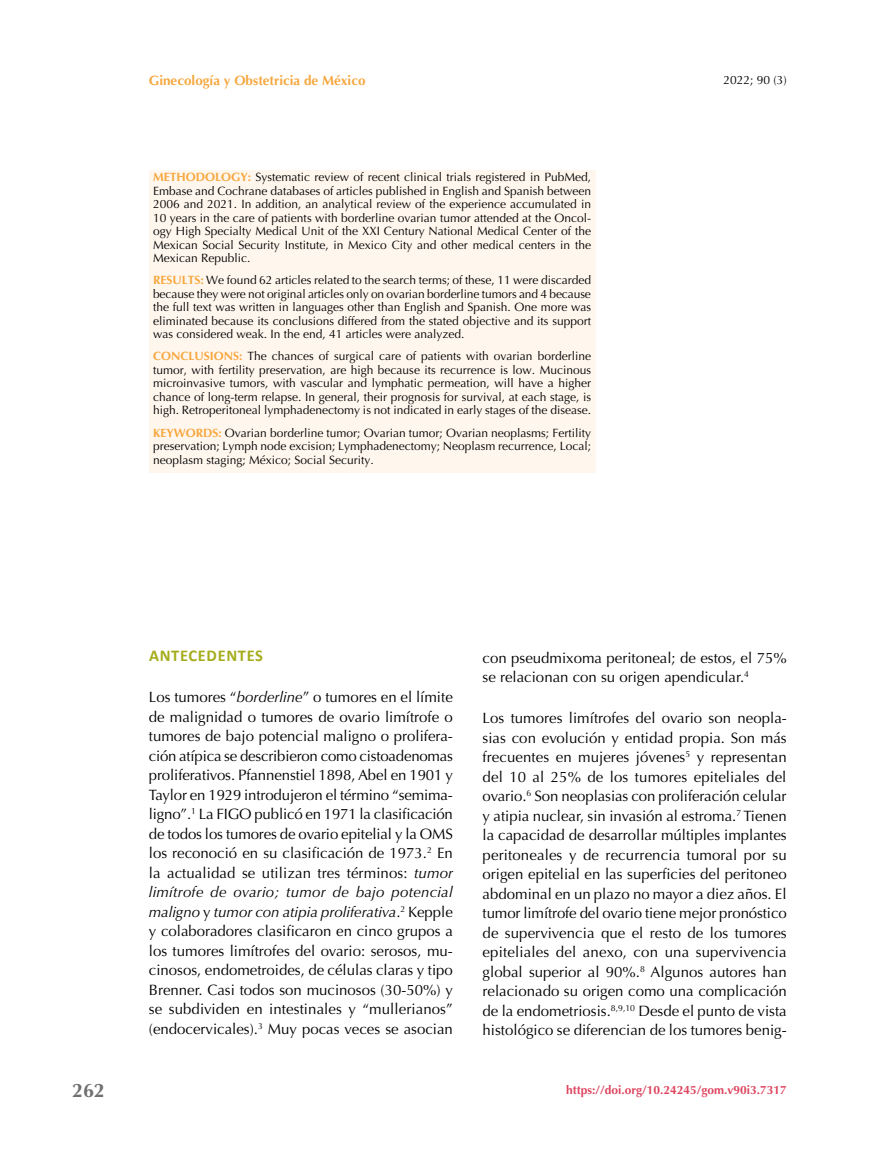
<style>
.page{position:relative;width:893px;height:1149px;background:#fff}
.page>*{position:absolute;margin:0;border:0;box-sizing:border-box;transform-origin:0 0}
.t1{font:700 19.5px "Optima";color:#706f6f}
.t2{font:700 16.5px "Calibri";letter-spacing:.04em;color:#a5ad1d}
.t3{font:15px/19.5px "Optima";color:#000;text-align:justify}
.t4{font:700 13.5px "Optima";color:#f7a73e}
.t5{font:12px/13.5px "Optima";color:#000;text-align:justify}
.t6{font:700 12px "Optima";color:#de465f}
.s1{font-weight:700;color:#f7a73e}
.s2{font-style:italic}
</style>
<div class="page">
<div style="left:149px;top:170px;width:446px;height:302px;background:#fff7ee"></div>
<p class="t4" style="left:149px;top:73px;width:218px">Ginecología y Obstetricia de México</p>
<p class="t5" style="left:153px;top:170px;width:440px"><span class="s1">METHODOLOGY:</span> Systematic review of recent clinical trials registered in PubMed, Embase and Cochrane databases of articles published in English and Spanish between 2006 and 2021. In addition, an analytical review of the experience accumulated in 10 years in the care of patients with borderline ovarian tumor attended at the Oncol&shy;ogy High Specialty Medical Unit of the XXI Century National Medical Center of the Mexican Social Security Institute, in Mexico City and other medical centers in the Mexican Republic.</p>
<p class="t5" style="left:153px;top:273px;width:439px"><span class="s1">RESULTS:</span> We found 62 articles related to the search terms; of these, 11 were discarded because they were not original articles only on ovarian borderline tumors and 4 because the full text was written in languages other than English and Spanish. One more was eliminated because its conclusions differed from the stated objective and its support was considered weak. In the end, 41 articles were analyzed.</p>
<p class="t5" style="left:153px;top:349px;width:440px"><span class="s1">CONCLUSIONS:</span> The chances of surgical care of patients with ovarian borderline tumor, with fertility preservation, are high because its recurrence is low. Mucinous microinvasive tumors, with vascular and lymphatic permeation, will have a higher chance of long-term relapse. In general, their prognosis for survival, at each stage, is high. Retroperitoneal lymphadenectomy is not indicated in early stages of the disease.</p>
<p class="t5" style="left:153px;top:425px;width:439px"><span class="s1">KEYWORDS:</span> Ovarian borderline tumor; Ovarian tumor; Ovarian neoplasms; Fertility preservation; Lymph node excision; Lymphadenectomy; Neoplasm recurrence, Local; neoplasm staging; México; Social Security.</p>
<p class="t5" style="left:723px;top:74px;width:65px">2022; 90 (3)</p>
<h1 class="t1" style="left:72px;top:1079px;width:34px">262</h1>
<p class="t2" style="left:149px;top:645px;width:115px">ANTECEDENTES</p>
<p class="t3" style="left:149px;top:687px;width:306px">Los tumores “<span class="s2">borderline</span>” o tumores en el límite de malignidad o tumores de ovario limítrofe o tumores de bajo potencial maligno o prolifera&shy;ción atípica se describieron como cistoadenomas proliferativos. Pfannenstiel 1898, Abel en 1901 y Taylor en 1929 introdujeron el término “semima&shy;ligno”.<sup>1</sup> La FIGO publicó en 1971 la clasificación de todos los tumores de ovario epitelial y la OMS los reconoció en su clasificación de 1973.<sup>2</sup> En la actualidad se utilizan tres términos: <span class="s2">tumor limítrofe de ovario; tumor de bajo potencial maligno</span> y <span class="s2">tumor con atipia proliferativa</span>.<sup>2</sup> Kepple y colaboradores clasificaron en cinco grupos a los tumores limítrofes del ovario: serosos, mu&shy;cinosos, endometroides, de células claras y tipo Brenner. Casi todos son mucinosos (30-50%) y se subdividen en intestinales y “mullerianos” (endocervicales).<sup>3</sup> Muy pocas veces se asocian</p>
<p class="t3" style="left:483px;top:648px;width:306px">con pseudmixoma peritoneal; de estos, el 75% se relacionan con su origen apendicular.<sup>4</sup></p>
<p class="t3" style="left:483px;top:708px;width:306px">Los tumores limítrofes del ovario son neopla&shy;sias con evolución y entidad propia. Son más frecuentes en mujeres jóvenes<sup>5</sup> y representan del 10 al 25% de los tumores epiteliales del ovario.<sup>6</sup> Son neoplasias con proliferación celular y atipia nuclear, sin invasión al estroma.<sup>7</sup> Tienen la capacidad de desarrollar múltiples implantes peritoneales y de recurrencia tumoral por su origen epitelial en las superficies del peritoneo abdominal en un plazo no mayor a diez años. El tumor limítrofe del ovario tiene mejor pronóstico de supervivencia que el resto de los tumores epiteliales del anexo, con una supervivencia global superior al 90%.<sup>8</sup> Algunos autores han relacionado su origen como una complicación de la endometriosis.<sup>8,9,10</sup> Desde el punto de vista histológico se diferencian de los tumores benig-</p>
<p class="t6" style="left:566px;top:1082px;width:222px">https://doi.org/10.24245/gom.v90i3.7317</p>
</div>
